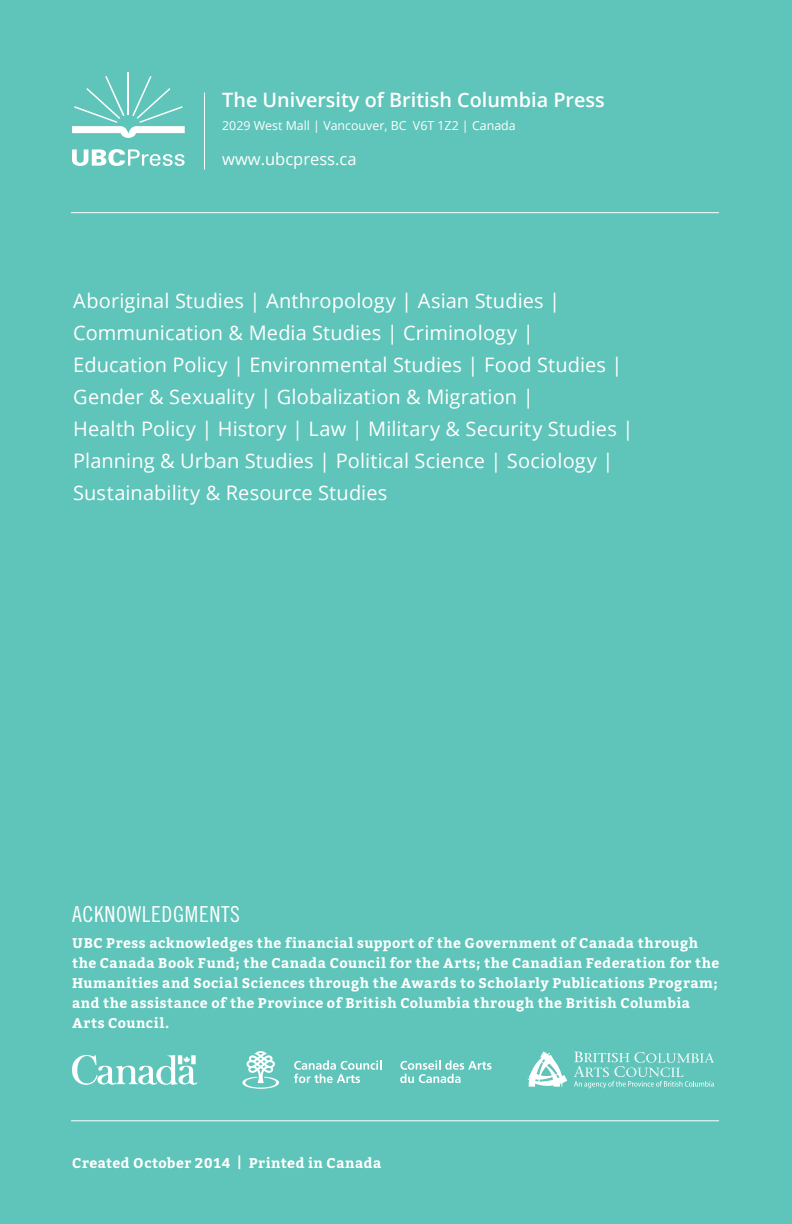
<style>
.page{position:relative;width:792px;height:1224px;background:#5fc4b9}
.page>*{position:absolute;margin:0;border:0;box-sizing:border-box;transform-origin:0 0}
.t1{font:22px "Trade Gothic LT Std Cn 18";letter-spacing:.03em;color:#fff}
.t2{font:20px/32px "Open Sans";letter-spacing:.005em;color:#fff}
.t3{font:600 19.8px "Open Sans";color:#fff}
.t4{font:16.6px "Open Sans";color:#fff}
.t5{font:700 14px/20px "Bitter";letter-spacing:.035em;color:#fff}
.t6{font:12.4px "Open Sans";color:#fff}
</style>
<div class="page">
<svg style="left:72px;top:1055px;width:125px;height:30px"></svg>
<svg style="left:242px;top:1051px;width:37px;height:38px"></svg>
<svg style="left:294px;top:1060px;width:87px;height:23px"></svg>
<svg style="left:400px;top:1060px;width:92px;height:23px"></svg>
<svg style="left:528px;top:1051px;width:39px;height:36px"></svg>
<svg style="left:574px;top:1052px;width:140px;height:36px"></svg>
<hr style="left:71px;top:212px;width:648px;height:1px;background:#fff">
<hr style="left:71px;top:1120px;width:648px;height:1px;background:#fff">
<svg style="left:72px;top:149px;width:113px;height:17px"></svg>
<hr style="left:128px;top:72px;width:1px;height:43px;background:#fff">
<svg style="left:72px;top:76px;width:113px;height:62px"></svg>
<hr style="left:204px;top:93px;width:1px;height:77px;background:#fff">
<h3 class="t3" style="left:222px;top:87px;width:384px">The University of British Columbia Press</h3>
<p class="t6" style="left:222px;top:117px;width:295px">2029 West Mall | Vancouver, BC V6T 1Z2 | Canada</p>
<p class="t4" style="left:222px;top:148px;width:136px">www.ubcpress.ca</p>
<p class="t2" style="left:73px;top:284px;width:562px">Aboriginal Studies | Anthropology | Asian Studies | Communication &amp; Media Studies | Criminology |<br>Education Policy | Environmental Studies | Food Studies | Gender &amp; Sexuality | Globalization &amp; Migration |<br>Health Policy | History | Law | Military &amp; Security Studies | Planning &amp; Urban Studies | Political Science | Sociology | Sustainability &amp; Resource Studies</p>
<h1 class="t1" style="left:72px;top:901px;width:170px">ACKNOWLEDGMENTS</h1>
<p class="t5" style="left:72px;top:933px;width:649px">UBC Press acknowledges the financial support of the Government of Canada through the Canada Book Fund; the Canada Council for the Arts; the Canadian Federation for the Humanities and Social Sciences through the Awards to Scholarly Publications Program; and the assistance of the Province of British Columbia through the British Columbia Arts Council.</p>
<p class="t5" style="left:72px;top:1153px;width:311px">Created October 2014 | Printed in Canada</p>
</div>
